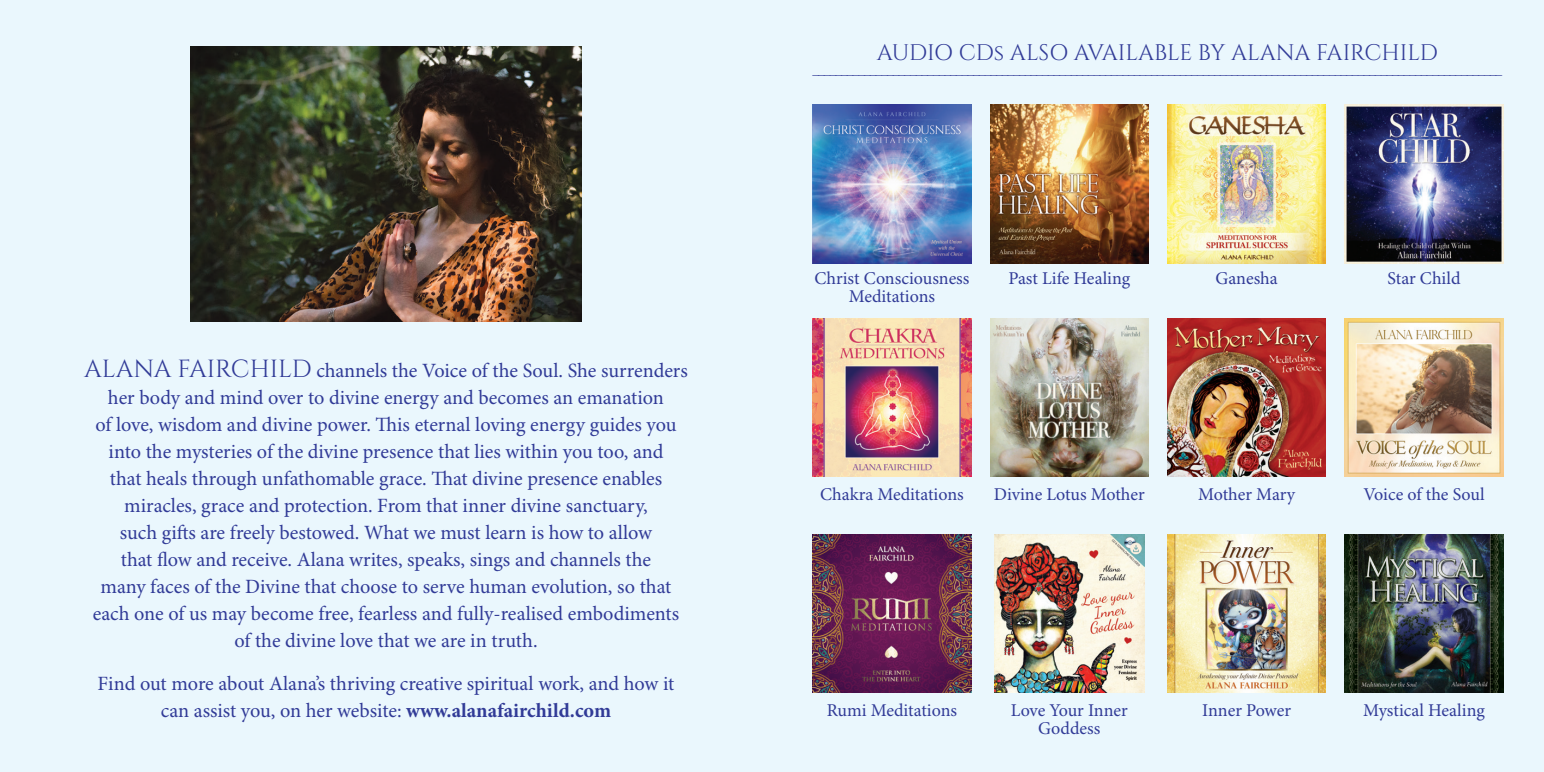
<style>
.page{position:relative;width:1544px;height:772px;background:#fff}
.page>*{position:absolute;margin:0;border:0;box-sizing:border-box;transform-origin:0 0}
.t1{font:22.5px "Cinzel";color:#313b97}
.t2{font:20.25px "Minion Pro";letter-spacing:-.005em;color:#313b97}
.t3{font:18px/18px "Minion Pro";color:#313b97;text-align:center}
.t4{font:13.5px "Times";color:#313b97}
.s1{font-family:"Cinzel";font-size:24.75px}
.s2{font-weight:700}
</style>
<div class="page">
<div style="left:0;top:0;width:1543px;height:772px;background:#eaf7fd"></div>
<img style="left:813px;top:318px;width:158px;height:159px">
<img style="left:1167px;top:318px;width:158px;height:159px">
<img style="left:1344px;top:318px;width:159px;height:159px">
<img style="left:990px;top:318px;width:158px;height:159px">
<img style="left:813px;top:105px;width:158px;height:158px">
<img style="left:990px;top:105px;width:158px;height:158px">
<img style="left:1167px;top:105px;width:158px;height:158px">
<img style="left:1344px;top:105px;width:159px;height:158px">
<img style="left:191px;top:46px;width:390px;height:276px">
<img style="left:813px;top:534px;width:158px;height:159px">
<img style="left:1167px;top:534px;width:158px;height:159px">
<img style="left:1344px;top:534px;width:159px;height:159px">
<img style="left:994px;top:534px;width:150px;height:159px">
<p class="t2" style="left:84px;top:359px;width:605px"><span class="s1">ALANA FAIRCHILD</span> channels the Voice of the Soul. She surrenders</p>
<p class="t2" style="left:108px;top:386px;width:557px">her body and mind over to divine energy and becomes an emanation</p>
<p class="t2" style="left:95px;top:413px;width:582px">of love, wisdom and divine power. This eternal loving energy guides you</p>
<p class="t2" style="left:109px;top:440px;width:556px">into the mysteries of the divine presence that lies within you too, and</p>
<p class="t2" style="left:110px;top:467px;width:554px">that heals through unfathomable grace. That divine presence enables</p>
<p class="t2" style="left:124px;top:494px;width:525px">miracles, grace and protection. From that inner divine sanctuary,</p>
<p class="t2" style="left:120px;top:521px;width:534px">such gifts are freely bestowed. What we must learn is how to allow</p>
<p class="t2" style="left:121px;top:548px;width:532px">that flow and receive. Alana writes, speaks, sings and channels the</p>
<p class="t2" style="left:101px;top:575px;width:572px">many faces of the Divine that choose to serve human evolution, so that</p>
<p class="t2" style="left:93px;top:602px;width:588px">each one of us may become free, fearless and fully-realised embodiments</p>
<p class="t2" style="left:234px;top:629px;width:305px">of the divine love that we are in truth.</p>
<p class="t2" style="left:98px;top:671px;width:578px">Find out more about Alana’s thriving creative spiritual work, and how it</p>
<p class="t2" style="left:161px;top:698px;width:452px">can assist you, on her website: <span class="s2">www.alanafairchild.com</span></p>
<p class="t1" style="left:876px;top:40px;width:563px">AUDIO CDs ALSO AVAILABLE BY ALANA FAIRCHILD</p>
<p class="t4" style="left:812px;top:57px;width:691px">________________________________________________________________________________________________________________________</p>
<p class="t3" style="left:814px;top:270px;width:156px">Christ Consciousness<br>Meditations</p>
<p class="t3" style="left:1008px;top:270px;width:123px">Past Life Healing</p>
<p class="t3" style="left:1215px;top:270px;width:64px">Ganesha</p>
<p class="t3" style="left:1387px;top:270px;width:74px">Star Child</p>
<p class="t3" style="left:820px;top:486px;width:145px">Chakra Meditations</p>
<p class="t3" style="left:993px;top:486px;width:152px">Divine Lotus Mother</p>
<p class="t3" style="left:1198px;top:486px;width:99px">Mother Mary</p>
<p class="t3" style="left:1363px;top:486px;width:123px">Voice of the Soul</p>
<p class="t3" style="left:827px;top:701px;width:132px">Rumi Meditations</p>
<p class="t3" style="left:1010px;top:701px;width:118px">Love Your Inner<br>Goddess</p>
<p class="t3" style="left:1202px;top:701px;width:90px">Inner Power</p>
<p class="t3" style="left:1363px;top:701px;width:123px">Mystical Healing</p>
</div>
